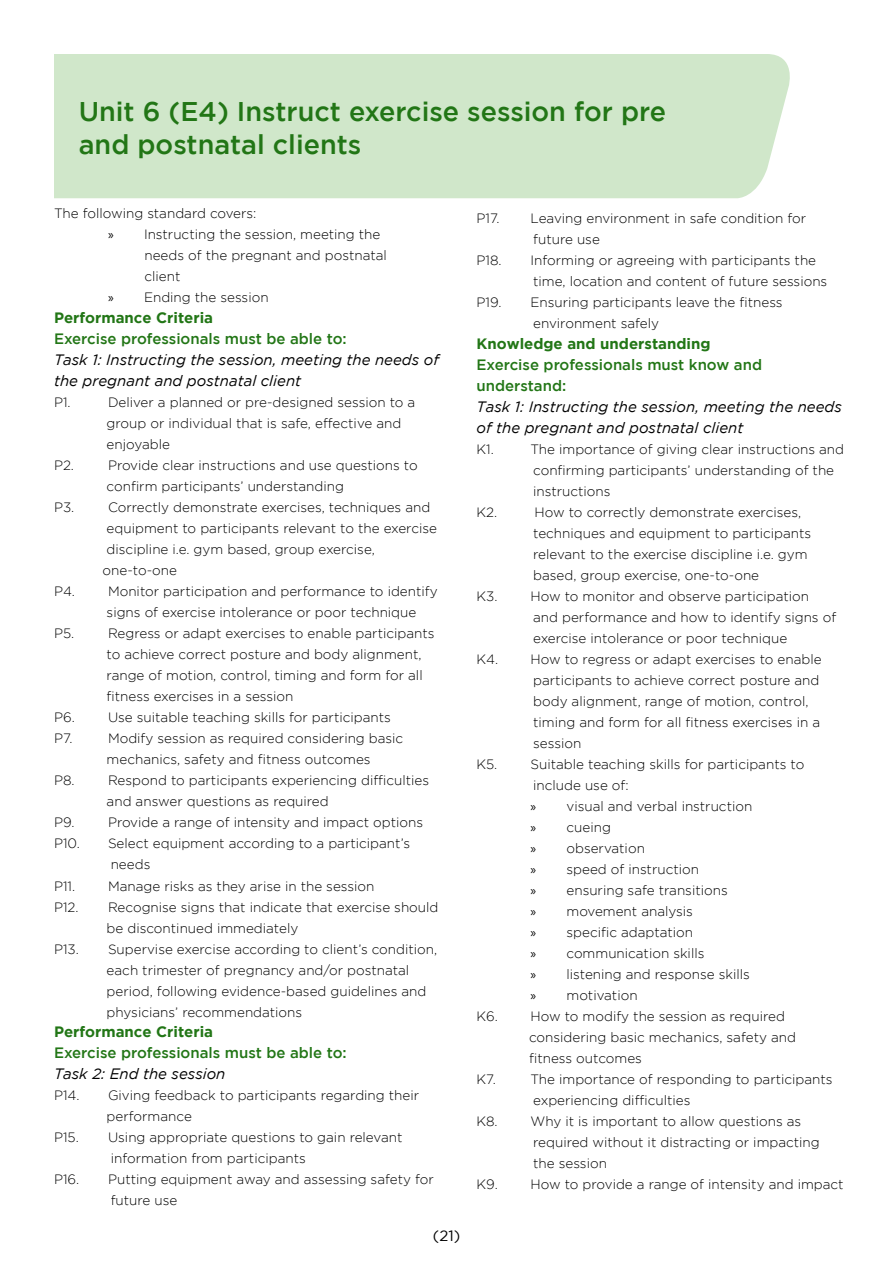
<style>
.page{position:relative;width:893px;height:1263px;background:#fff}
.page>*{position:absolute;margin:0;border:0;box-sizing:border-box;transform-origin:0 0}
.t1{font:500 27px/32.4px "Gotham";color:#227616}
.t2{font:italic 15px/21px "Gotham";color:#000}
.t3{font:500 15px/21px "Gotham";color:#227616}
.t4{font:700 15px "Gotham";color:#227616}
.t5{font:15px "Gotham";color:#000}
.t6{font:300 13.5px/21px "Gotham";color:#000}
.s1{font-family:"Myriad Pro";font-weight:400}
</style>
<div class="page">
<div style="left:54px;top:54px;width:736px;height:144px;background:#d0e7ca"></div>
<h1 class="t1" style="left:79px;top:95px;width:589px">Unit 6 (E4) Instruct exercise session for pre and postnatal clients</h1>
<p class="t6" style="left:54px;top:203px;width:204px">The following standard covers:</p>
<p class="t6" style="left:108px;top:224px;width:274px"><span class="s1">»</span> Instructing the session, meeting the</p>
<p class="t6" style="left:144px;top:245px;width:244px">needs of the pregnant and postnatal</p>
<p class="t6" style="left:144px;top:266px;width:37px">client</p>
<p class="t6" style="left:108px;top:287px;width:162px"><span class="s1">»</span> Ending the session</p>
<p class="t4" style="left:54px;top:309px;width:161px">Performance Criteria</p>
<p class="t3" style="left:54px;top:328px;width:294px">Exercise professionals must be able to:</p>
<p class="t2" style="left:54px;top:349px;width:386px">Task 1: Instructing the session, meeting the needs of the pregnant and postnatal client</p>
<p class="t6" style="left:54px;top:392px;width:18px">P1.</p>
<p class="t6" style="left:107px;top:392px;width:310px">Deliver a planned or pre-designed session to a group or individual that is safe, effective and enjoyable</p>
<p class="t6" style="left:54px;top:455px;width:22px">P2.</p>
<p class="t6" style="left:107px;top:455px;width:313px">Provide clear instructions and use questions to confirm participants’ understanding</p>
<p class="t6" style="left:54px;top:497px;width:22px">P3.</p>
<p class="t6" style="left:108px;top:497px;width:324px">Correctly demonstrate exercises, techniques and</p>
<p class="t6" style="left:107px;top:518px;width:332px">equipment to participants relevant to the exercise</p>
<p class="t6" style="left:107px;top:539px;width:270px">discipline i.e. gym based, group exercise,</p>
<p class="t6" style="left:103px;top:560px;width:76px">one-to-one</p>
<p class="t6" style="left:54px;top:581px;width:23px">P4.</p>
<p class="t6" style="left:107px;top:581px;width:333px">Monitor participation and performance to identify signs of exercise intolerance or poor technique</p>
<p class="t6" style="left:54px;top:623px;width:22px">P5.</p>
<p class="t6" style="left:107px;top:623px;width:329px">Regress or adapt exercises to enable participants to achieve correct posture and body alignment, range of motion, control, timing and form for all fitness exercises in a session</p>
<p class="t6" style="left:54px;top:707px;width:22px">P6.</p>
<p class="t6" style="left:108px;top:707px;width:284px">Use suitable teaching skills for participants</p>
<p class="t6" style="left:54px;top:728px;width:20px">P7.</p>
<p class="t6" style="left:107px;top:728px;width:298px">Modify session as required considering basic mechanics, safety and fitness outcomes</p>
<p class="t6" style="left:54px;top:770px;width:22px">P8.</p>
<p class="t6" style="left:107px;top:770px;width:324px">Respond to participants experiencing difficulties and answer questions as required</p>
<p class="t6" style="left:54px;top:812px;width:22px">P9.</p>
<p class="t6" style="left:108px;top:812px;width:317px">Provide a range of intensity and impact options</p>
<p class="t6" style="left:54px;top:833px;width:27px">P10.</p>
<p class="t6" style="left:108px;top:833px;width:304px">Select equipment according to a participant’s needs</p>
<p class="t6" style="left:54px;top:875px;width:23px">P11.</p>
<p class="t6" style="left:108px;top:875px;width:268px">Manage risks as they arise in the session</p>
<p class="t6" style="left:54px;top:896px;width:26px">P12.</p>
<p class="t6" style="left:107px;top:896px;width:333px">Recognise signs that indicate that exercise should be discontinued immediately</p>
<p class="t6" style="left:54px;top:938px;width:26px">P13.</p>
<p class="t6" style="left:107px;top:938px;width:332px">Supervise exercise according to client’s condition, each trimester of pregnancy and/or postnatal period, following evidence-based guidelines and physicians’ recommendations</p>
<p class="t4" style="left:54px;top:1023px;width:161px">Performance Criteria</p>
<p class="t3" style="left:54px;top:1042px;width:294px">Exercise professionals must be able to:</p>
<p class="t2" style="left:54px;top:1063px;width:173px">Task 2: End the session</p>
<p class="t6" style="left:54px;top:1085px;width:27px">P14.</p>
<p class="t6" style="left:107px;top:1085px;width:314px">Giving feedback to participants regarding their performance</p>
<p class="t6" style="left:54px;top:1127px;width:26px">P15.</p>
<p class="t6" style="left:108px;top:1127px;width:296px">Using appropriate questions to gain relevant information from participants</p>
<p class="t6" style="left:54px;top:1169px;width:27px">P16.</p>
<p class="t6" style="left:108px;top:1169px;width:327px">Putting equipment away and assessing safety for future use</p>
<p class="t5" style="left:433px;top:1227px;width:29px">(21)</p>
<p class="t6" style="left:476px;top:207px;width:25px">P17.</p>
<p class="t6" style="left:530px;top:207px;width:277px">Leaving environment in safe condition for future use</p>
<p class="t6" style="left:476px;top:249px;width:27px">P18.</p>
<p class="t6" style="left:530px;top:249px;width:298px">Informing or agreeing with participants the time, location and content of future sessions</p>
<p class="t6" style="left:476px;top:291px;width:27px">P19.</p>
<p class="t6" style="left:530px;top:291px;width:254px">Ensuring participants leave the fitness environment safely</p>
<p class="t4" style="left:476px;top:335px;width:236px">Knowledge and understanding</p>
<p class="t3" style="left:476px;top:354px;width:287px">Exercise professionals must know and understand:</p>
<p class="t2" style="left:476px;top:396px;width:367px">Task 1: Instructing the session, meeting the needs of the pregnant and postnatal client</p>
<p class="t6" style="left:476px;top:438px;width:19px">K1.</p>
<p class="t6" style="left:530px;top:438px;width:315px">The importance of giving clear instructions and confirming participants’ understanding of the instructions</p>
<p class="t6" style="left:476px;top:501px;width:22px">K2.</p>
<p class="t6" style="left:533px;top:501px;width:280px">How to correctly demonstrate exercises, techniques and equipment to participants relevant to the exercise discipline i.e. gym based, group exercise, one-to-one</p>
<p class="t6" style="left:476px;top:585px;width:22px">K3.</p>
<p class="t6" style="left:530px;top:585px;width:280px">How to monitor and observe participation</p>
<p class="t6" style="left:533px;top:606px;width:305px">and performance and how to identify signs of</p>
<p class="t6" style="left:533px;top:627px;width:256px">exercise intolerance or poor technique</p>
<p class="t6" style="left:476px;top:648px;width:347px">K4. How to regress or adapt exercises to enable</p>
<p class="t6" style="left:533px;top:669px;width:288px">participants to achieve correct posture and</p>
<p class="t6" style="left:533px;top:690px;width:277px">body alignment, range of motion, control,</p>
<p class="t6" style="left:533px;top:711px;width:288px">timing and form for all fitness exercises in a</p>
<p class="t6" style="left:533px;top:732px;width:50px">session</p>
<p class="t6" style="left:476px;top:753px;width:22px">K5.</p>
<p class="t6" style="left:530px;top:753px;width:275px">Suitable teaching skills for participants to include use of:<br><span class="s1">»</span> visual and verbal instruction<br><span class="s1">»</span> cueing<br><span class="s1">»</span> observation<br><span class="s1">»</span> speed of instruction<br><span class="s1">»</span> ensuring safe transitions<br><span class="s1">»</span> movement analysis<br><span class="s1">»</span> specific adaptation<br><span class="s1">»</span> communication skills<br><span class="s1">»</span> listening and response skills<br><span class="s1">»</span> motivation</p>
<p class="t6" style="left:476px;top:1005px;width:23px">K6.</p>
<p class="t6" style="left:529px;top:1005px;width:268px">How to modify the session as required considering basic mechanics, safety and fitness outcomes</p>
<p class="t6" style="left:476px;top:1068px;width:21px">K7.</p>
<p class="t6" style="left:530px;top:1068px;width:304px">The importance of responding to participants experiencing difficulties</p>
<p class="t6" style="left:476px;top:1111px;width:23px">K8.</p>
<p class="t6" style="left:530px;top:1111px;width:291px">Why it is important to allow questions as required without it distracting or impacting the session</p>
<p class="t6" style="left:476px;top:1174px;width:23px">K9.</p>
<p class="t6" style="left:530px;top:1174px;width:315px">How to provide a range of intensity and impact</p>
</div>
